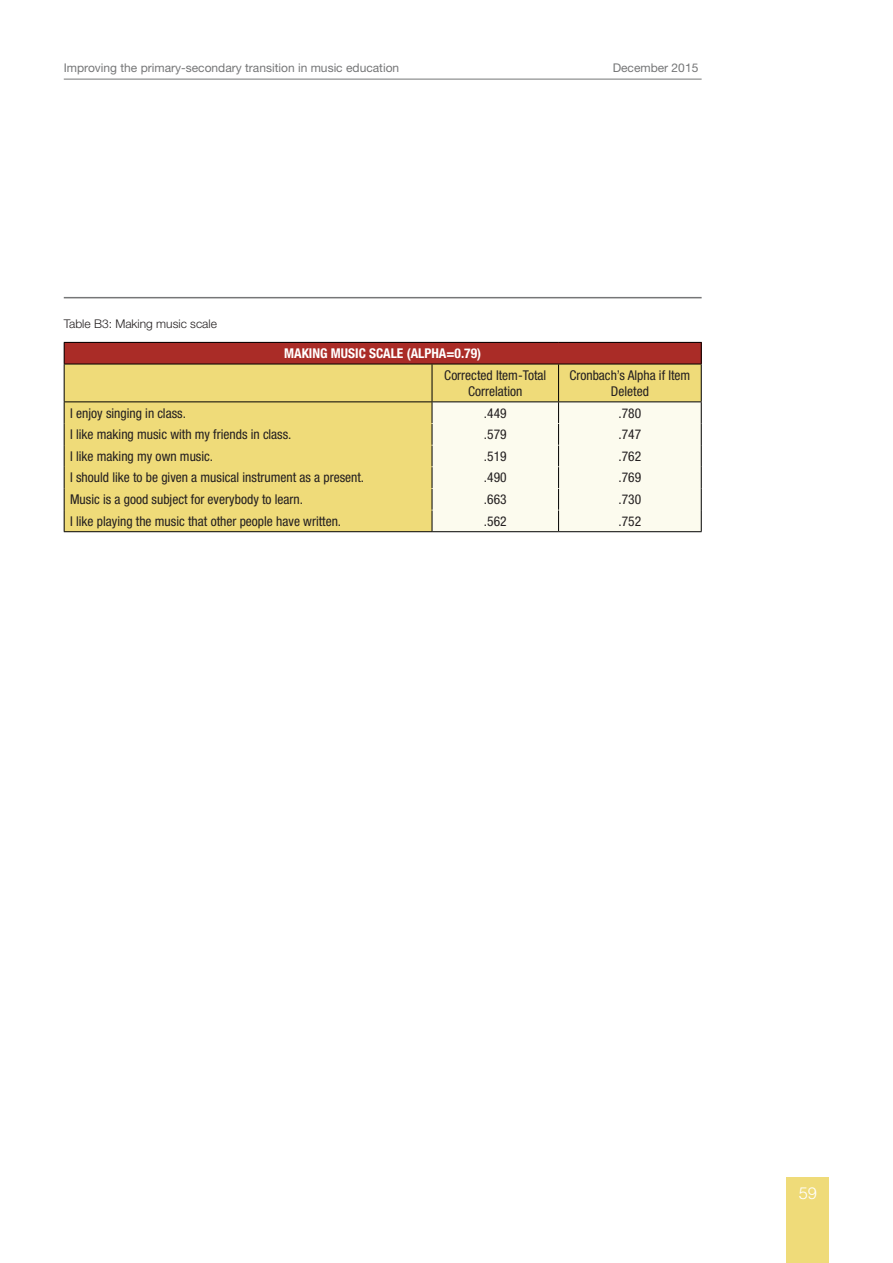
<style>
.page{position:relative;width:893px;height:1263px;background:#fff}
.page>*{position:absolute;margin:0;border:0;box-sizing:border-box;transform-origin:0 0}
.t1{font:300 16.5px "Helvetica LT Std";color:#fff}
.Table_text_9_auto_he{font:condensed 13.5px/16.2px "Helvetica Neue LT Std";color:#231f20;text-align:center}
.Table_header{font:700 condensed 13.5px "Helvetica Neue LT Std";color:#fff}
.t2{font:12px "Helvetica Neue LT Std";color:#757677}
.Captions_8_10_helv{font:300 12px "Helvetica Neue LT Std";color:#231f20}
</style>
<div class="page">
<div style="left:787px;top:1178px;width:42px;height:85px;background:#efdb79"></div>
<hr style="left:64px;top:79px;width:638px;height:1px;background:#757677">
<hr style="left:64px;top:297px;width:638px;height:1px;background:#757677">
<div style="left:64px;top:342px;width:637px;height:22px;background:#aa2c27"></div>
<div style="left:65px;top:365px;width:367px;height:166px;background:#efdb79"></div>
<hr style="left:64px;top:342px;width:368px;height:1px;background:#000">
<svg style="left:64px;top:343px;width:1px;height:21px"></svg>
<hr style="left:432px;top:342px;width:127px;height:1px;background:#000">
<hr style="left:559px;top:342px;width:143px;height:1px;background:#000">
<hr style="left:64px;top:364px;width:368px;height:1px;background:#000">
<hr style="left:64px;top:364px;width:1px;height:37px;background:#000">
<hr style="left:64px;top:401px;width:368px;height:1px;background:#000">
<svg style="left:64px;top:402px;width:1px;height:129px"></svg>
<svg style="left:432px;top:343px;width:270px;height:188px;background:#e6d4b8"></svg>
<hr style="left:64px;top:531px;width:368px;height:1px;background:#000">
<hr style="left:432px;top:531px;width:127px;height:1px;background:#000">
<hr style="left:559px;top:531px;width:143px;height:1px;background:#000">
<p class="t2" style="left:64px;top:61px;width:337px">Improving the primary-secondary transition in music education</p>
<p class="t2" style="left:613px;top:61px;width:87px">December 2015</p>
<p class="Captions_8_10_helv" style="left:64px;top:316px;width:155px">Table B3: Making music scale</p>
<p class="Table_header" style="left:284px;top:345px;width:199px">MAKING MUSIC SCALE (ALPHA=0.79)</p>
<p class="Table_text_9_auto_he" style="left:444px;top:367px;width:103px">Corrected Item-Total<br>Correlation</p>
<p class="Table_text_9_auto_he" style="left:569px;top:367px;width:122px">Cronbach’s Alpha if Item<br>Deleted</p>
<p class="Table_text_9_auto_he" style="left:70px;top:405px;width:117px">I enjoy singing in class.</p>
<p class="Table_text_9_auto_he" style="left:484px;top:405px;width:24px">.449</p>
<p class="Table_text_9_auto_he" style="left:619px;top:405px;width:24px">.780</p>
<p class="Table_text_9_auto_he" style="left:70px;top:426px;width:223px">I like making music with my friends in class.</p>
<p class="Table_text_9_auto_he" style="left:484px;top:426px;width:24px">.579</p>
<p class="Table_text_9_auto_he" style="left:619px;top:426px;width:24px">.747</p>
<p class="Table_text_9_auto_he" style="left:70px;top:448px;width:145px">I like making my own music.</p>
<p class="Table_text_9_auto_he" style="left:484px;top:448px;width:24px">.519</p>
<p class="Table_text_9_auto_he" style="left:619px;top:448px;width:24px">.762</p>
<p class="Table_text_9_auto_he" style="left:70px;top:469px;width:296px">I should like to be given a musical instrument as a present.</p>
<p class="Table_text_9_auto_he" style="left:484px;top:469px;width:24px">.490</p>
<p class="Table_text_9_auto_he" style="left:619px;top:469px;width:24px">.769</p>
<p class="Table_text_9_auto_he" style="left:70px;top:491px;width:234px">Music is a good subject for everybody to learn.</p>
<p class="Table_text_9_auto_he" style="left:484px;top:491px;width:24px">.663</p>
<p class="Table_text_9_auto_he" style="left:619px;top:491px;width:24px">.730</p>
<p class="Table_text_9_auto_he" style="left:70px;top:513px;width:273px">I like playing the music that other people have written.</p>
<p class="Table_text_9_auto_he" style="left:484px;top:513px;width:24px">.562</p>
<p class="Table_text_9_auto_he" style="left:619px;top:513px;width:24px">.752</p>
<p class="t1" style="left:799px;top:1182px;width:20px">59</p>
</div>
